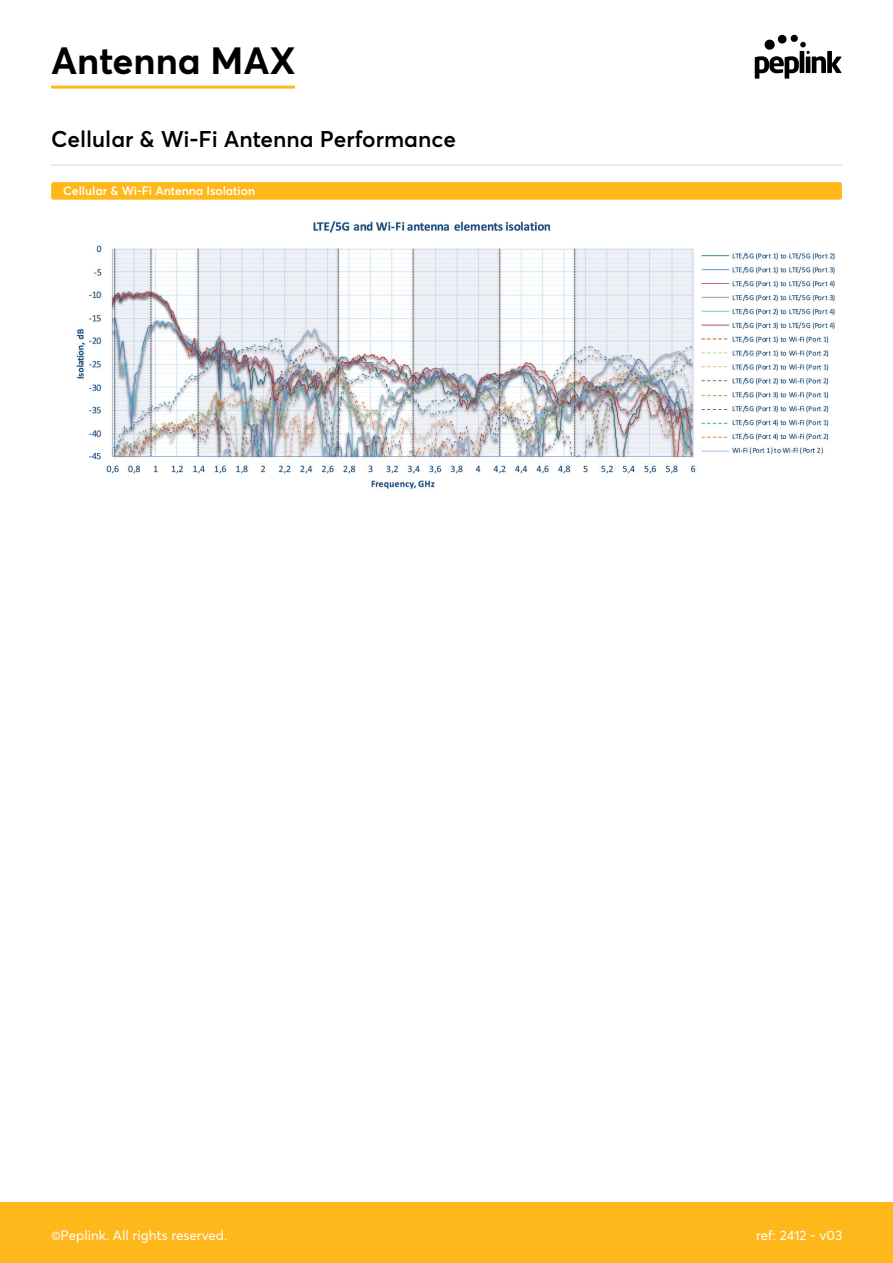
<style>
.page{position:relative;width:893px;height:1263px;background:#fff}
.page>*{position:absolute;margin:0;border:0;box-sizing:border-box;transform-origin:0 0}
.t1{font:700 37.5px "Averta";color:#000}
.t2{font:600 22.5px "Averta";color:#000}
.t3{font:13.5px "Averta";color:#fff}
.t4{font:600 12px "Averta";color:#fff}
</style>
<div class="page">
<div style="left:0;top:1203px;width:892px;height:60px;background:#ffb81c"></div>
<svg style="left:754px;top:34px;width:87px;height:45px"></svg>
<img style="left:76px;top:221px;width:759px;height:268px">
<hr style="left:51px;top:164px;width:791px;height:2px;background:#e6e6e6">
<div style="left:51px;top:182px;width:791px;height:18px;background:#ffb81c;border-radius:2px"></div>
<hr style="left:51px;top:86px;width:244px;height:3px;background:#ffb81c">
<h1 class="t1" style="left:51px;top:37px;width:246px">Antenna MAX</h1>
<h2 class="t2" style="left:51px;top:125px;width:406px">Cellular &amp; Wi-Fi Antenna Performance</h2>
<p class="t4" style="left:63px;top:183px;width:193px">Cellular &amp; Wi-Fi Antenna Isolation</p>
<p class="t3" style="left:51px;top:1226px;width:178px">©Peplink. All rights reserved.</p>
<p class="t3" style="left:756px;top:1226px;width:88px">ref: 2412 - v03</p>
</div>
